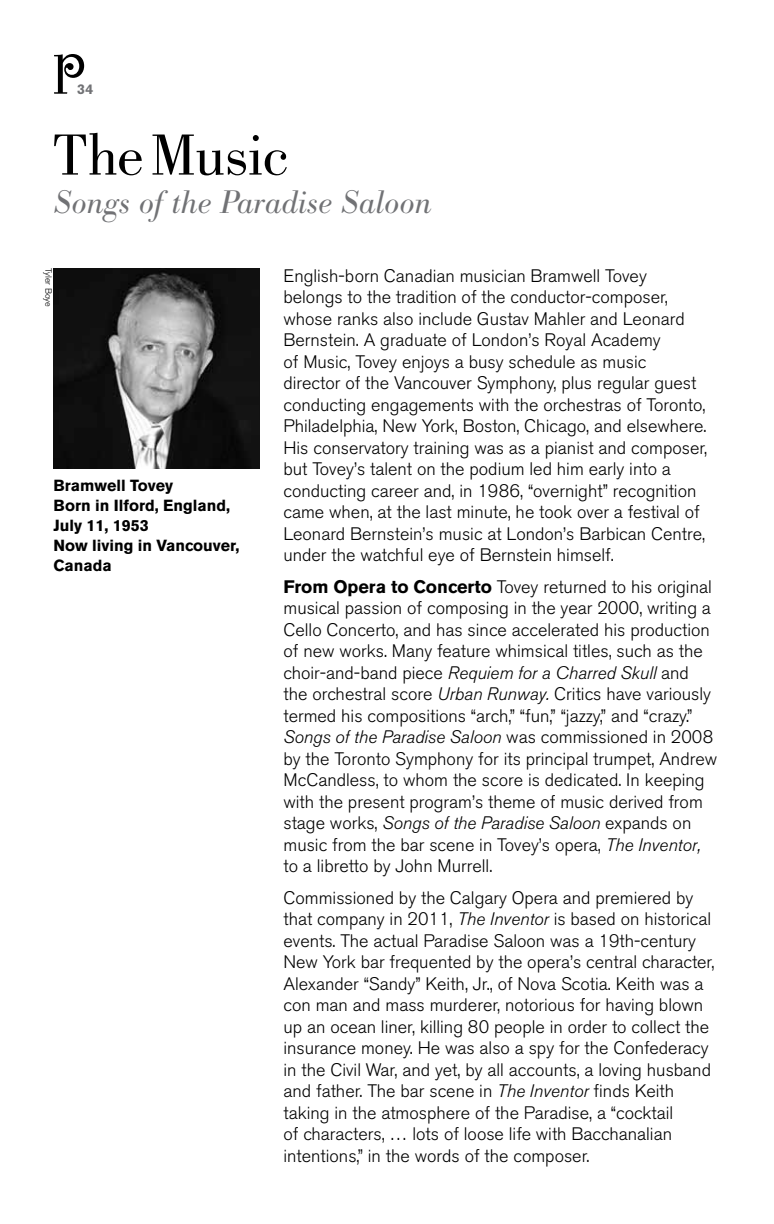
<style>
.page{position:relative;width:774px;height:1224px;background:#fff}
.page>*{position:absolute;margin:0;border:0;box-sizing:border-box;transform-origin:0 0}
.t1{font:60px "Bodoni";letter-spacing:-.015em;color:#000}
.t2{font:italic 300 32px "Bodoni BE";color:#717275}
.t3{font:300 18px/21.4px "Akzidenz Grotesk BE";color:#000}
.t4{font:italic 300 18px "Akzidenz Grotesk BQ";color:#000}
.t5{font:700 16px/20px "Akzidenz Grotesk BE";color:#000}
.t6{font:700 14px "Akzidenz Grotesk BE";color:#717275}
.t7{font:300 9px "Akzidenz Grotesk BE";color:#000}
.s1{font-weight:700}
.s2{font-family:"Akzidenz Grotesk BE";font-style:normal}
.s3{font-family:"Akzidenz Grotesk BQ";font-style:italic}
</style>
<div class="page">
<img style="left:53px;top:268px;width:206px;height:201px">
<svg style="left:54px;top:54px;width:30px;height:40px"></svg>
<p class="t6" style="left:77px;top:81px;width:18px">34</p>
<h1 class="t1" style="left:53px;top:121px;width:237px">The Music</h1>
<h2 class="t2" style="left:53px;top:183px;width:379px">Songs of the Paradise Saloon</h2>
<p class="t7" style="left:54px;top:268px;width:40px;rotate:90deg">Tyler Boye</p>
<p class="t5" style="left:53px;top:476px;width:188px">Bramwell Tovey<br>Born in Ilford, England,<br>July 11, 1953<br>Now living in Vancouver,<br>Canada</p>
<p class="t3" style="left:283px;top:265px;width:425px">English-born Canadian musician Bramwell Tovey belongs to the tradition of the conductor-composer, whose ranks also include Gustav Mahler and Leonard Bernstein. A graduate of London’s Royal Academy<br>of Music, Tovey enjoys a busy schedule as music director of the Vancouver Symphony, plus regular guest conducting engagements with the orchestras of Toronto, Philadelphia, New York, Boston, Chicago, and elsewhere.<br>His conservatory training was as a pianist and composer, but Tovey’s talent on the podium led him early into a conducting career and, in 1986, “overnight” recognition came when, at the last minute, he took over a festival of Leonard Bernstein’s music at London’s Barbican Centre, under the watchful eye of Bernstein himself.</p>
<p class="t3" style="left:283px;top:576px;width:430px;text-align:justify"><span class="s1">From Opera to Concerto</span> Tovey returned to his original musical passion of composing in the year 2000, writing a Cello Concerto, and has since accelerated his production of new works. Many feature whimsical titles, such as the</p>
<p class="t4" style="left:283px;top:662px;width:407px"><span class="s2">choir-and-band piece</span> Requiem for a Charred Skull <span class="s2">and</span></p>
<p class="t3" style="left:283px;top:684px;width:429px">the orchestral score <span class="s3">Urban Runway.</span> Critics have variously termed his compositions “arch,” “fun,” “jazzy,” and “crazy.”</p>
<p class="t4" style="left:283px;top:727px;width:431px">Songs of the Paradise Saloon <span class="s2">was commissioned in 2008</span></p>
<p class="t3" style="left:283px;top:748px;width:435px">by the Toronto Symphony for its principal trumpet, Andrew<br>McCandless, to whom the score is dedicated. In keeping with the present program’s theme of music derived from</p>
<p class="t4" style="left:283px;top:813px;width:409px"><span class="s2">stage works,</span> Songs of the Paradise Saloon <span class="s2">expands on</span></p>
<p class="t3" style="left:283px;top:834px;width:419px">music from the bar scene in Tovey’s opera, <span class="s3">The Inventor, </span>to a libretto by John Murrell.</p>
<p class="t3" style="left:283px;top:887px;width:433px">Commissioned by the Calgary Opera and premiered by that company in 2011, <span class="s3">The Inventor</span> is based on historical events. The actual Paradise Saloon was a 19th-century New York bar frequented by the opera’s central character, Alexander “Sandy” Keith, Jr., of Nova Scotia. Keith was a con man and mass murderer, notorious for having blown up an ocean liner, killing 80 people in order to collect the insurance money. He was also a spy for the Confederacy in the Civil War, and yet, by all accounts, a loving husband and father. The bar scene in <span class="s3">The Inventor</span> finds Keith taking in the atmosphere of the Paradise, a “cocktail<br>of characters, … lots of loose life with Bacchanalian intentions,” in the words of the composer.</p>
</div>
